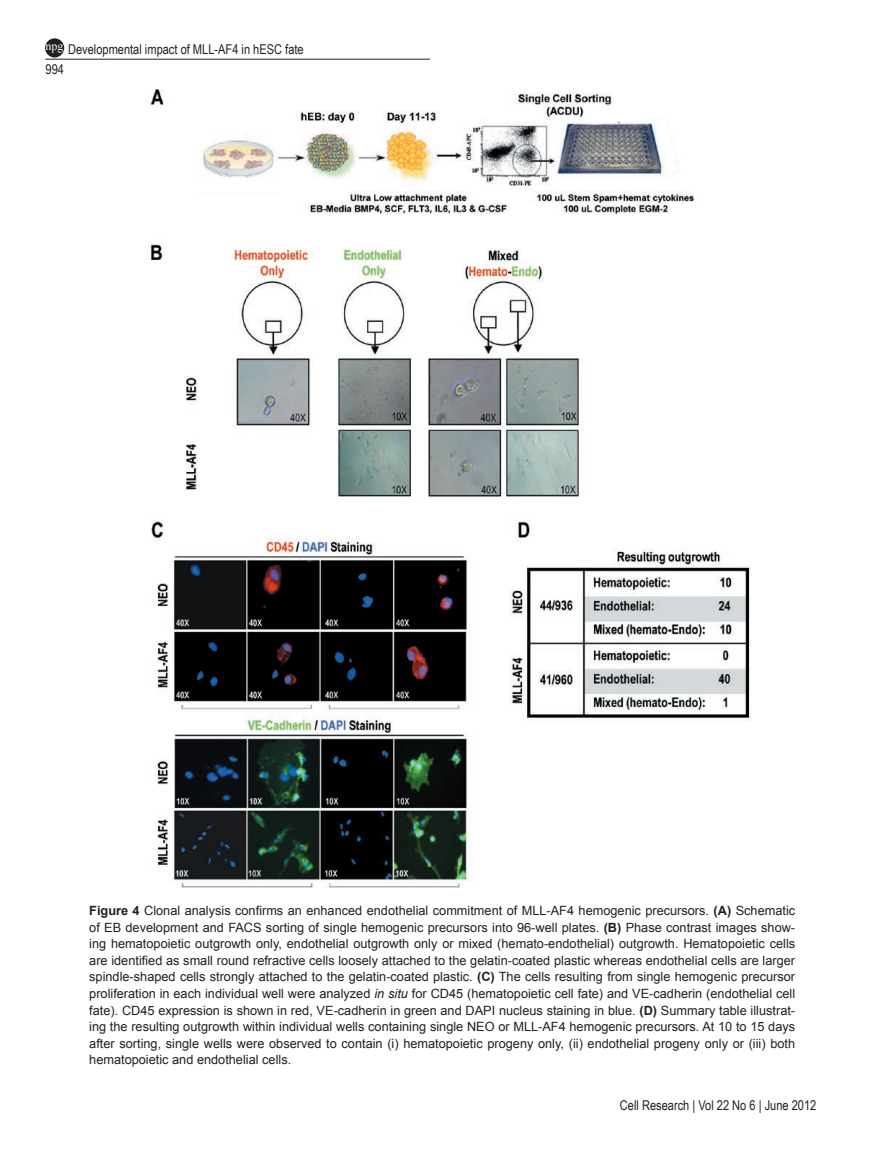
<style>
.page{position:relative;width:893px;height:1170px;background:#fff}
.page>*{position:absolute;margin:0;border:0;box-sizing:border-box;transform-origin:0 0}
.t1{font:13.5px "Arial Narrow";color:#231f20}
.t2{font:12.75px/16.5px "Arial";color:#231f20;text-align:justify}
.t3{font:12px "Times New Roman";color:#fff}
.s1{font-weight:700}
.s2{font-style:italic}
</style>
<div class="page">
<hr style="left:45px;top:59px;width:385px;height:1px;background:#231f20">
<div style="left:46px;top:39px;width:17px;height:18px;background:#231f20;border-radius:50%"></div>
<div style="left:45px;top:38px;width:19px;height:19px;border:2px solid #231f20;border-radius:50%"></div>
<img style="left:149px;top:89px;width:602px;height:798px">
<p class="t1" style="left:68px;top:39px;width:237px">Developmental impact of MLL-AF4 in hESC fate</p>
<p class="t3" style="left:46px;top:38px;width:19px">npg</p>
<p class="t1" style="left:46px;top:59px;width:20px">994</p>
<p class="t2" style="left:89px;top:902px;width:707px"><span class="s1">Figure 4</span> Clonal analysis confirms an enhanced endothelial commitment of MLL-AF4 hemogenic precursors. <span class="s1">(A)</span> Schematic of EB development and FACS sorting of single hemogenic precursors into 96-well plates. <span class="s1">(B)</span> Phase contrast images show&shy;ing hematopoietic outgrowth only, endothelial outgrowth only or mixed (hemato-endothelial) outgrowth. Hematopoietic cells are identified as small round refractive cells loosely attached to the gelatin-coated plastic whereas endothelial cells are larger spindle-shaped cells strongly attached to the gelatin-coated plastic. <span class="s1">(C)</span> The cells resulting from single hemogenic precursor proliferation in each individual well were analyzed <span class="s2">in situ</span> for CD45 (hematopoietic cell fate) and VE-cadherin (endothelial cell fate). CD45 expression is shown in red, VE-cadherin in green and DAPI nucleus staining in blue. <span class="s1">(D)</span> Summary table illustrat&shy;ing the resulting outgrowth within individual wells containing single NEO or MLL-AF4 hemogenic precursors. At 10 to 15 days after sorting, single wells were observed to contain (i) hematopoietic progeny only, (ii) endothelial progeny only or (iii) both hematopoietic and endothelial cells.</p>
<p class="t1" style="left:620px;top:1094px;width:198px">Cell Research | Vol 22 No 6 | June 2012</p>
</div>
